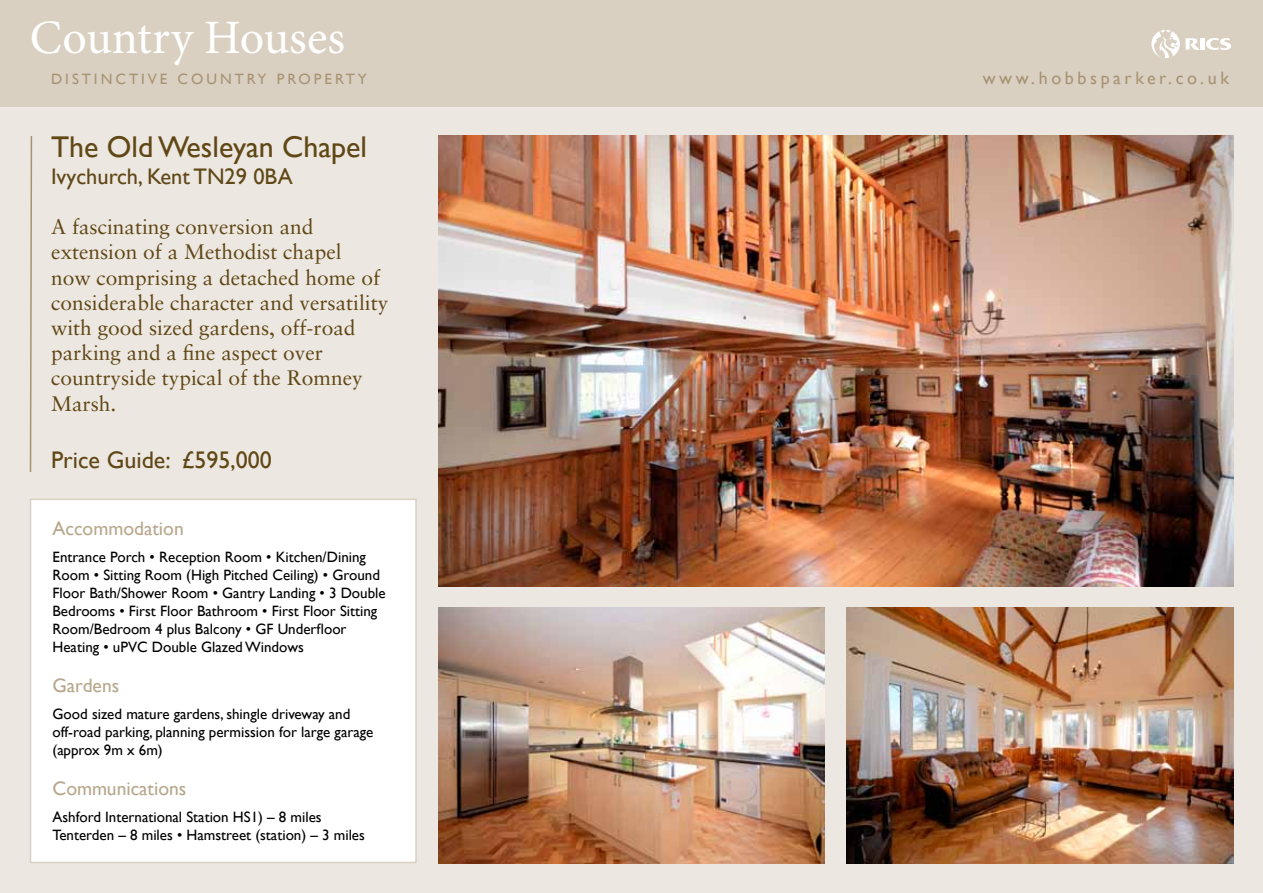
<style>
.page{position:relative;width:1263px;height:893px;background:#fff}
.page>*{position:absolute;margin:0;border:0;box-sizing:border-box;transform-origin:0 0}
.t1{font:48px "Minion Pro";color:#fff}
.t2{font:30px "Gill Sans";color:#604716}
.t3{font:24px "Gill Sans";color:#604716}
.t4{font:22.5px "Gill Sans";color:#604716}
.t5{font:21px/25.2px "Sabon";color:#604716}
.t6{font:19.5px "Gill Sans";color:#b7a78c}
.t7{font:18px "Gill Sans";letter-spacing:.2em;color:#a79373}
.t8{font:15px/18px "Gill Sans";color:#000}
.t9{font:15px "Gill Sans";letter-spacing:.2em;color:#a79373}
</style>
<div class="page">
<div style="left:0;top:30px;width:1263px;height:863px;background:#ece7e0"></div>
<div style="left:0;top:0;width:1263px;height:106px;background:#d9d0c2"></div>
<svg style="left:1206px;top:38px;width:25px;height:12px"></svg>
<hr style="left:1201px;top:38px;width:4px;height:12px;background:#fff">
<svg style="left:1151px;top:30px;width:49px;height:28px"></svg>
<svg style="left:29px;top:136px;width:4px;height:336px"></svg>
<img style="left:438px;top:135px;width:795px;height:452px">
<img style="left:438px;top:607px;width:387px;height:256px">
<img style="left:846px;top:607px;width:387px;height:256px">
<div style="left:31px;top:499px;width:385px;height:363px;background:#fff"></div>
<div style="left:30px;top:499px;width:387px;height:364px;border:2px solid #d9d0c2"></div>
<h1 class="t1" style="left:30px;top:6px;width:317px">Country Houses</h1>
<p class="t9" style="left:51px;top:70px;width:75px">Di sti ncti</p>
<p class="t9" style="left:148px;top:70px;width:220px">ve co unt ry pro perty</p>
<p class="t7" style="left:983px;top:67px;width:248px">www.hobbsparker.co.uk</p>
<h2 class="t2" style="left:51px;top:129px;width:317px">The Old Wesleyan Chapel</h2>
<h3 class="t4" style="left:51px;top:163px;width:243px">Ivychurch, Kent TN29 0BA</h3>
<p class="t5" style="left:51px;top:214px;width:339px">A fascinating conversion and extension of a Methodist chapel<br>now comprising a detached home of considerable character and versatility with good sized gardens, off-road parking and a fine aspect over countryside typical of the Romney<br>Marsh.</p>
<h3 class="t3" style="left:51px;top:446px;width:222px">Price Guide: £595,000</h3>
<h3 class="t6" style="left:53px;top:518px;width:133px">Accommodation</h3>
<p class="t8" style="left:53px;top:548px;width:335px">Entrance Porch • Reception Room • Kitchen/Dining Room • Sitting Room (High Pitched Ceiling) • Ground Floor Bath/Shower Room • Gantry Landing • 3 Double Bedrooms • First Floor Bathroom • First Floor Sitting Room/Bedroom 4 plus Balcony • GF Underfloor Heating • uPVC Double Glazed Windows</p>
<h3 class="t6" style="left:53px;top:674px;width:68px">Gardens</h3>
<p class="t8" style="left:53px;top:705px;width:322px">Good sized mature gardens, shingle driveway and off-road parking, planning permission for large garage (approx 9m x 6m)</p>
<h3 class="t6" style="left:53px;top:777px;width:135px">Communications</h3>
<p class="t8" style="left:53px;top:808px;width:314px">Ashford International Station HS1) – 8 miles<br>Tenterden – 8 miles • Hamstreet (station) – 3 miles</p>
</div>
